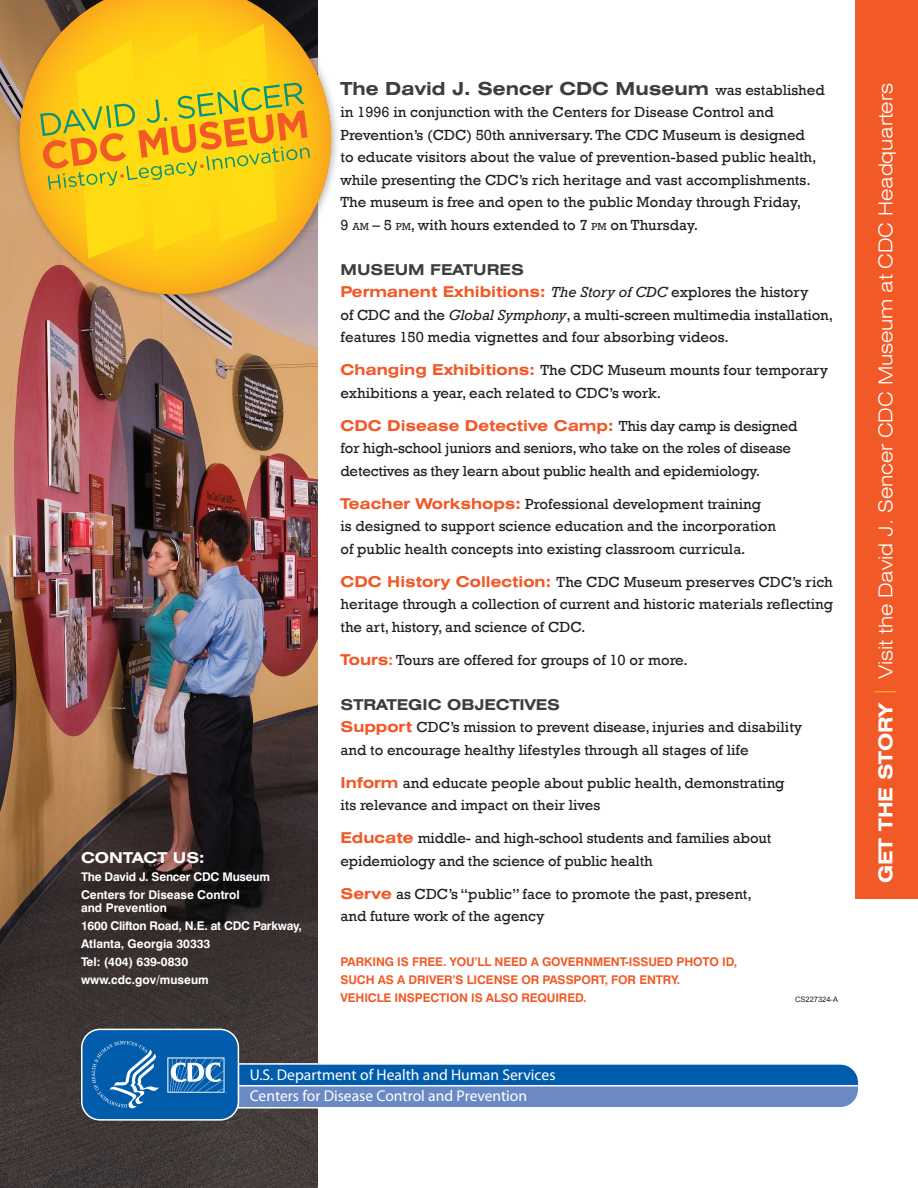
<style>
.page{position:relative;width:918px;height:1188px;background:#fff}
.page>*{position:absolute;margin:0;border:0;box-sizing:border-box;transform-origin:0 0}
.t1{font:300 expanded 19.2px "Swiss 721 BT";letter-spacing:-.005em;color:#fff}
.t2{font:700 expanded 18px "Swiss 721 BT";color:#3e3e3f}
.t3{font:15.6px/21px "Myriad Pro";color:#fff}
.t4{font:15px/22.5px "Rockwell";color:#231f20}
.t5{font:700 expanded 15px "Swiss 721 BT";color:#3e3e3f}
.t6{font:700 expanded 15px "Swiss 721 BT";color:#fff}
.t7{font:700 12px/18px "Swiss 721 BT";letter-spacing:-.01em;color:#f15927}
.t8{font:700 12px/18px "Swiss 721 BT";letter-spacing:-.02em;color:#fff}
.t9{font:700 12px/13.5px "Swiss 721 BT";color:#fff}
.t10{font:7.5px "Arial";color:#231f20}
.s1{font-family:"Rockwell";font-weight:400;font-stretch:normal;font-size:15px;color:#231f20}
.s2{font-size:10.5px}
.s3{font-family:"Swiss 721 BT";font-weight:700;font-stretch:expanded;color:#f15927}
.s4{font-style:italic}
.s5{font-family:"Swiss 721 BT";font-weight:700;color:#f15927}
.s6{font-weight:700}
.s7{font-size:21px;color:#fcb814}
</style>
<div class="page">
<img style="left:0;top:0;width:318px;height:1188px">
<svg style="left:80px;top:1028px;width:778px;height:93px"></svg>
<div style="left:855px;top:0;width:63px;height:899px;background:#f15927"></div>
<svg style="left:13px;top:0;width:324px;height:304px;background:#cfa368"></svg>
<svg style="left:40px;top:8px;width:270px;height:260px;background:#edc01c"></svg>
<p class="t6" style="left:81px;top:848px;width:125px">CONTACT US:</p>
<p class="t8" style="left:81px;top:867px;width:190px">The David J. Sencer CDC Museum</p>
<p class="t9" style="left:81px;top:888px;width:160px">Centers for Disease Control and Prevention</p>
<p class="t8" style="left:81px;top:917px;width:222px">1600 Clifton Road, N.E. at CDC Parkway,<br>Atlanta, Georgia 30333</p>
<p class="t9" style="left:81px;top:955px;width:109px">Tel: (404) 639-0830</p>
<p class="t9" style="left:81px;top:973px;width:129px">www.cdc.gov/museum</p>
<p class="t2" style="left:340px;top:78px;width:486px">The David J. Sencer CDC Museum <span class="s1">was established</span></p>
<p class="t4" style="left:340px;top:101px;width:478px">in 1996 in conjunction with the Centers for Disease Control and Prevention’s (CDC) 50th anniversary. The CDC Museum is designed to educate visitors about the value of prevention-based public health, while presenting the CDC’s rich heritage and vast accomplishments.</p>
<p class="t4" style="left:340px;top:191px;width:462px">The museum is free and open to the public Monday through Friday,<br>9 <span class="s2">AM</span> – 5 <span class="s2">PM</span>, with hours extended to 7 <span class="s2">PM</span> on Thursday.</p>
<p class="t5" style="left:340px;top:260px;width:185px">MUSEUM FEATURES</p>
<p class="t4" style="left:340px;top:281px;width:494px"><span class="s3">Permanent Exhibitions:</span> <span class="s4">The Story of CDC</span> explores the history<br>of CDC and the <span class="s4">Global Symphony</span>, a multi-screen multimedia installation, features 150 media vignettes and four absorbing videos.</p>
<p class="t4" style="left:340px;top:359px;width:489px"><span class="s3">Changing Exhibitions:</span> The CDC Museum mounts four temporary exhibitions a year, each related to CDC’s work.</p>
<p class="t4" style="left:340px;top:415px;width:459px"><span class="s3">CDC Disease Detective Camp:</span> This day camp is designed for high-school juniors and seniors, who take on the roles of disease detectives as they learn about public health and epidemiology.</p>
<p class="t4" style="left:340px;top:493px;width:437px"><span class="s3">Teacher Workshops:</span> Professional development training<br>is designed to support science education and the incorporation</p>
<p class="t4" style="left:340px;top:538px;width:407px">of public health concepts into existing classroom curricula.</p>
<p class="t4" style="left:340px;top:571px;width:494px;text-align:justify"><span class="s3">CDC History Collection:</span> The CDC Museum preserves CDC’s rich heritage through a collection of current and historic materials reflecting the art, history, and science of CDC.</p>
<p class="t4" style="left:340px;top:649px;width:349px"><span class="s3">Tours</span><span class="s5">:</span> Tours are offered for groups of 10 or more.</p>
<p class="t5" style="left:340px;top:695px;width:221px">STRATEGIC OBJECTIVES</p>
<p class="t4" style="left:340px;top:716px;width:463px"><span class="s3">Support</span> CDC’s mission to prevent disease, injuries and disability and to encourage healthy lifestyles through all stages of life</p>
<p class="t4" style="left:340px;top:772px;width:446px"><span class="s3">Inform</span> and educate people about public health, demonstrating its relevance and impact on their lives</p>
<p class="t4" style="left:340px;top:827px;width:432px"><span class="s3">Educate</span> middle- and high-school students and families about epidemiology and the science of public health</p>
<p class="t4" style="left:340px;top:883px;width:413px"><span class="s3">Serve</span> as CDC’s “public” face to promote the past, present, and future work of the agency</p>
<p class="t7" style="left:340px;top:953px;width:398px">PARKING IS FREE. YOU’LL NEED A GOVERNMENT-ISSUED PHOTO ID,<br>SUCH AS A DRIVER’S LICENSE OR PASSPORT, FOR ENTRY.<br>VEHICLE INSPECTION IS ALSO REQUIRED.</p>
<p class="t10" style="left:795px;top:995px;width:44px">CS227324-A</p>
<p class="t3" style="left:250px;top:1065px;width:307px">U.S. Department of Health and Human Services<br>Centers for Disease Control and Prevention</p>
<p class="t1" style="left:874px;top:883px;width:801px;rotate:-90deg"><span class="s6">GET THE STORY</span> <span class="s7">|</span> Visit the David J. Sencer CDC Museum at CDC Headquarters</p>
</div>
